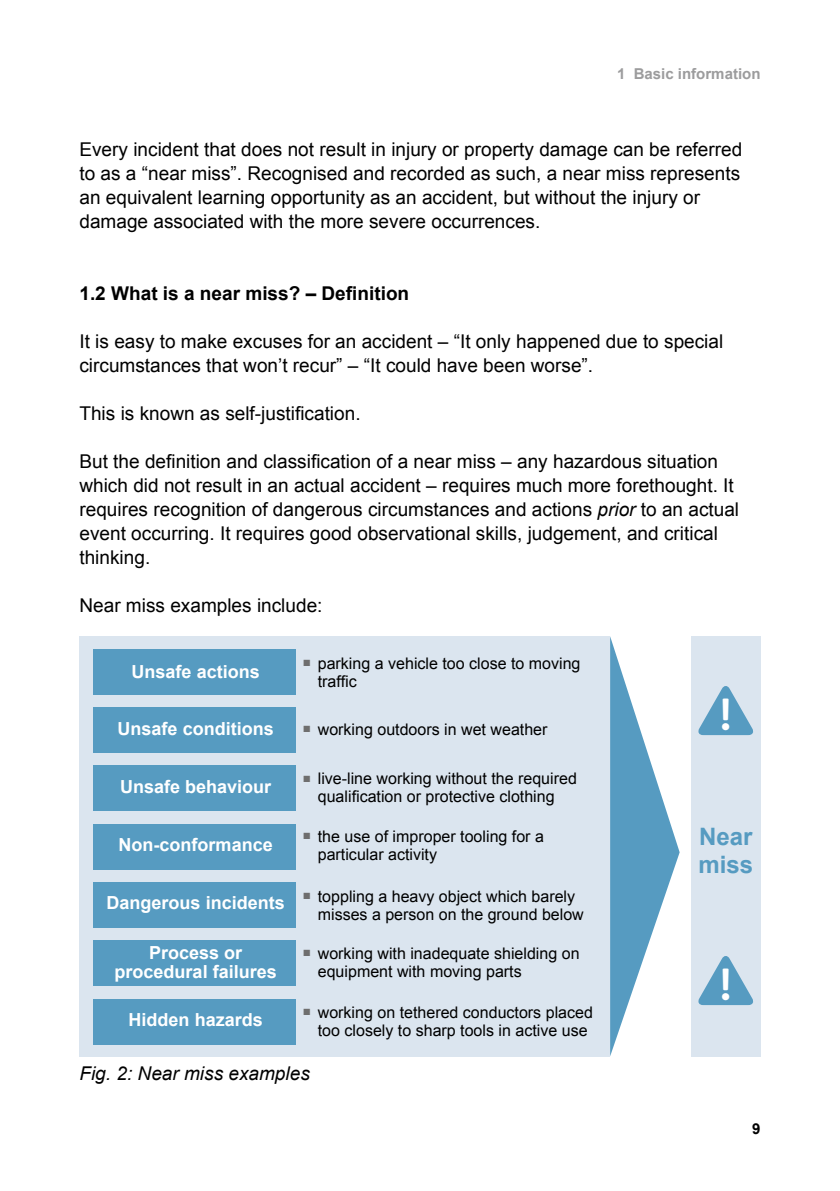
<style>
.page{position:relative;width:840px;height:1191px;background:#fff}
.page>*{position:absolute;margin:0;border:0;box-sizing:border-box;transform-origin:0 0}
.t1{font:700 45.2px "Info Text";color:#fff}
.t2{font:700 24px/28px "Arial";color:#569bc1}
.t3{font:19px/24px "Arial";color:#000}
.t4{font:700 19px "Arial";color:#000}
.t5{font:italic 19px "Arial";color:#000}
.t6{font:700 18px/19px "Arial";color:#fff;text-align:center}
.t7{font:16px/18px "Arial";color:#000}
.t8{font:700 15px "Arial";color:#9c9c9d}
.t9{font:700 15px "Arial";color:#000}
.s1{font-style:italic}
</style>
<div class="page">
<div style="left:79px;top:636px;width:530px;height:420px;background:#dbe5ef"></div>
<div style="left:690px;top:636px;width:70px;height:420px;background:#dbe5ef"></div>
<svg style="left:609px;top:636px;width:70px;height:420px"></svg>
<div style="left:94px;top:649px;width:202px;height:45px;background:#569bc1"></div>
<div style="left:94px;top:707px;width:202px;height:46px;background:#569bc1"></div>
<div style="left:94px;top:765px;width:202px;height:46px;background:#569bc1"></div>
<div style="left:94px;top:824px;width:202px;height:45px;background:#569bc1"></div>
<div style="left:94px;top:882px;width:202px;height:45px;background:#569bc1"></div>
<div style="left:94px;top:940px;width:202px;height:46px;background:#569bc1"></div>
<div style="left:94px;top:999px;width:202px;height:45px;background:#569bc1"></div>
<svg style="left:698px;top:956px;width:55px;height:49px"></svg>
<svg style="left:698px;top:686px;width:55px;height:49px"></svg>
<p class="t8" style="left:616px;top:64px;width:145px">1 Basic information</p>
<p class="t3" style="left:79px;top:138px;width:664px">Every incident that does not result in injury or property damage can be referred to as a “near miss”. Recognised and recorded as such, a near miss represents an equivalent learning opportunity as an accident, but without the injury or damage associated with the more severe occurrences.</p>
<p class="t4" style="left:79px;top:281px;width:331px">1.2 What is a near miss? – Definition</p>
<p class="t3" style="left:79px;top:330px;width:645px">It is easy to make excuses for an accident – “It only happened due to special circumstances that won’t recur” – “It could have been worse”.</p>
<p class="t3" style="left:79px;top:401px;width:282px">This is known as self-justification.</p>
<p class="t3" style="left:79px;top:449px;width:661px">But the definition and classification of a near miss – any hazardous situation which did not result in an actual accident – requires much more forethought. It requires recognition of dangerous circumstances and actions <span class="s1">prior</span> to an actual event occurring. It requires good observational skills, judgement, and critical thinking.</p>
<p class="t3" style="left:79px;top:593px;width:244px">Near miss examples include:</p>
<p class="t6" style="left:131px;top:663px;width:130px">Unsafe actions</p>
<p class="t6" style="left:117px;top:719px;width:158px">Unsafe conditions</p>
<p class="t6" style="left:120px;top:778px;width:153px">Unsafe behaviour</p>
<p class="t6" style="left:118px;top:835px;width:156px">Non-conformance</p>
<p class="t6" style="left:106px;top:893px;width:180px">Dangerous incidents</p>
<p class="t6" style="left:114px;top:943px;width:164px">Process or procedural failures</p>
<p class="t6" style="left:128px;top:1010px;width:136px">Hidden hazards</p>
<p class="t7" style="left:317px;top:654px;width:264px;text-indent:-14px"><sup>■</sup> parking a vehicle too close to moving traffic</p>
<p class="t7" style="left:303px;top:720px;width:245px"><sup>■</sup> working outdoors in wet weather</p>
<p class="t7" style="left:303px;top:770px;width:274px;text-align:center"><sup>■</sup> live-line working without the required qualification or protective clothing</p>
<p class="t7" style="left:317px;top:827px;width:227px;text-indent:-14px"><sup>■</sup> the use of improper tooling for a particular activity</p>
<p class="t7" style="left:317px;top:887px;width:267px;text-indent:-14px"><sup>■</sup> toppling a heavy object which barely misses a person on the ground below</p>
<p class="t7" style="left:317px;top:944px;width:263px;text-indent:-14px"><sup>■</sup> working with inadequate shielding on equipment with moving parts</p>
<p class="t7" style="left:303px;top:1003px;width:291px;text-align:center"><sup>■</sup> working on tethered conductors placed too closely to sharp tools in active use</p>
<p class="t5" style="left:79px;top:1061px;width:232px">Fig. 2: Near miss examples</p>
<h1 class="t1" style="left:719px;top:689px;width:14px">!</h1>
<p class="t2" style="left:698px;top:823px;width:56px">Near miss</p>
<h1 class="t1" style="left:719px;top:959px;width:14px">!</h1>
<p class="t9" style="left:751px;top:1118px;width:10px">9</p>
</div>
